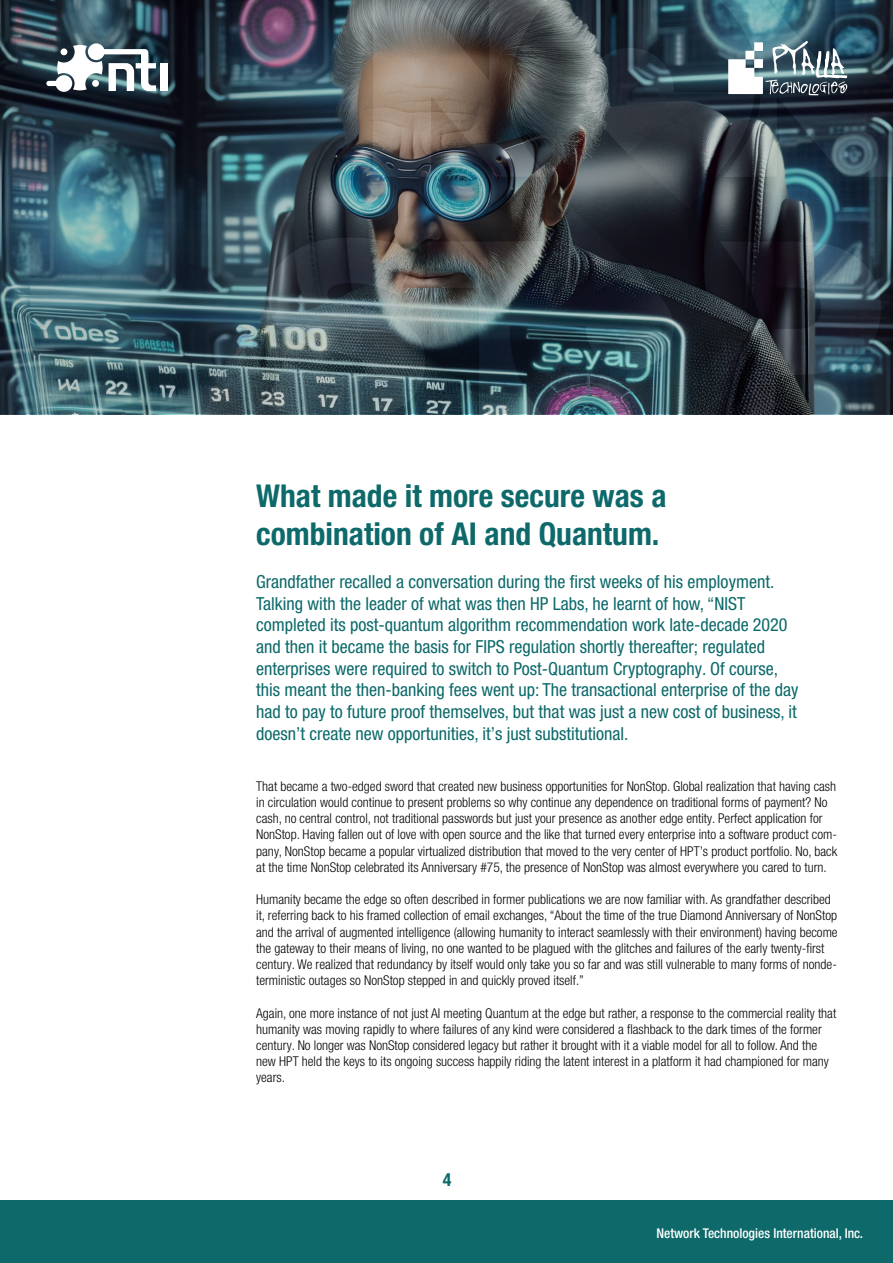
<style>
.page{position:relative;width:893px;height:1263px;background:#fff}
.page>*{position:absolute;margin:0;border:0;box-sizing:border-box;transform-origin:0 0}
.t1{font:700 condensed 31.5px/37.8px "Helvetica Neue LT Pro";color:#0d696a}
.t2{font:condensed 18px/21.6px "Helvetica Neue LT Pro";color:#0d696a}
.t3{font:700 condensed 18px "Helvetica Neue LT Pro";color:#0d696a}
.text{font:300 condensed 13.5px/16.2px "Helvetica Neue LT Pro";color:#040503}
.t4{font:500 condensed 13.5px "Helvetica Neue LT Pro";color:#fff}
</style>
<div class="page">
<div style="left:0;top:1200px;width:893px;height:63px;background:#0d696a"></div>
<svg style="left:0;top:0;width:266px;height:414px"></svg>
<img style="left:266px;top:0;width:627px;height:415px">
<div style="left:160px;top:63px;width:7px;height:28px;background:#fff"></div>
<svg style="left:37px;top:40px;width:125px;height:65px"></svg>
<p class="t1" style="left:256px;top:477px;width:412px">What made it more secure was a combination of AI and Quantum.</p>
<p class="t2" style="left:256px;top:571px;width:544px">Grandfather recalled a conversation during the first weeks of his employment.<br>Talking with the leader of what was then HP Labs, he learnt of how, “NIST completed its post-quantum algorithm recommendation work late-decade 2020 and then it became the basis for FIPS regulation shortly thereafter; regulated enterprises were required to switch to Post-Quantum Cryptography. Of course, this meant the then-banking fees went up: The transactional enterprise of the day had to pay to future proof themselves, but that was just a new cost of business, it doesn’t create new opportunities, it’s just substitutional.</p>
<p class="text" style="left:256px;top:778px;width:582px">That became a two-edged sword that created new business opportunities for NonStop. Global realization that having cash in circulation would continue to present problems so why continue any dependence on traditional forms of payment? No cash, no central control, not traditional passwords but just your presence as another edge entity. Perfect application for NonStop. Having fallen out of love with open source and the like that turned every enterprise into a software product com&shy;pany, NonStop became a popular virtualized distribution that moved to the very center of HPT’s product portfolio. No, back at the time NonStop celebrated its Anniversary #75, the presence of NonStop was almost everywhere you cared to turn.</p>
<p class="text" style="left:256px;top:891px;width:583px">Humanity became the edge so often described in former publications we are now familiar with. As grandfather described it, referring back to his framed collection of email exchanges, “About the time of the true Diamond Anniversary of NonStop and the arrival of augmented intelligence (allowing humanity to interact seamlessly with their environment) having become the gateway to their means of living, no one wanted to be plagued with the glitches and failures of the early twenty-first century. We realized that redundancy by itself would only take you so far and was still vulnerable to many forms of nonde&shy;terministic outages so NonStop stepped in and quickly proved itself.”</p>
<p class="text" style="left:256px;top:1004px;width:582px">Again, one more instance of not just AI meeting Quantum at the edge but rather, a response to the commercial reality that humanity was moving rapidly to where failures of any kind were considered a flashback to the dark times of the former century. No longer was NonStop considered legacy but rather it brought with it a viable model for all to follow. And the new HPT held the keys to its ongoing success happily riding the latent interest in a platform it had championed for many years.</p>
<h2 class="t3" style="left:443px;top:1169px;width:10px">4</h2>
<p class="t4" style="left:656px;top:1225px;width:208px">Network Technologies International, Inc.</p>
</div>
